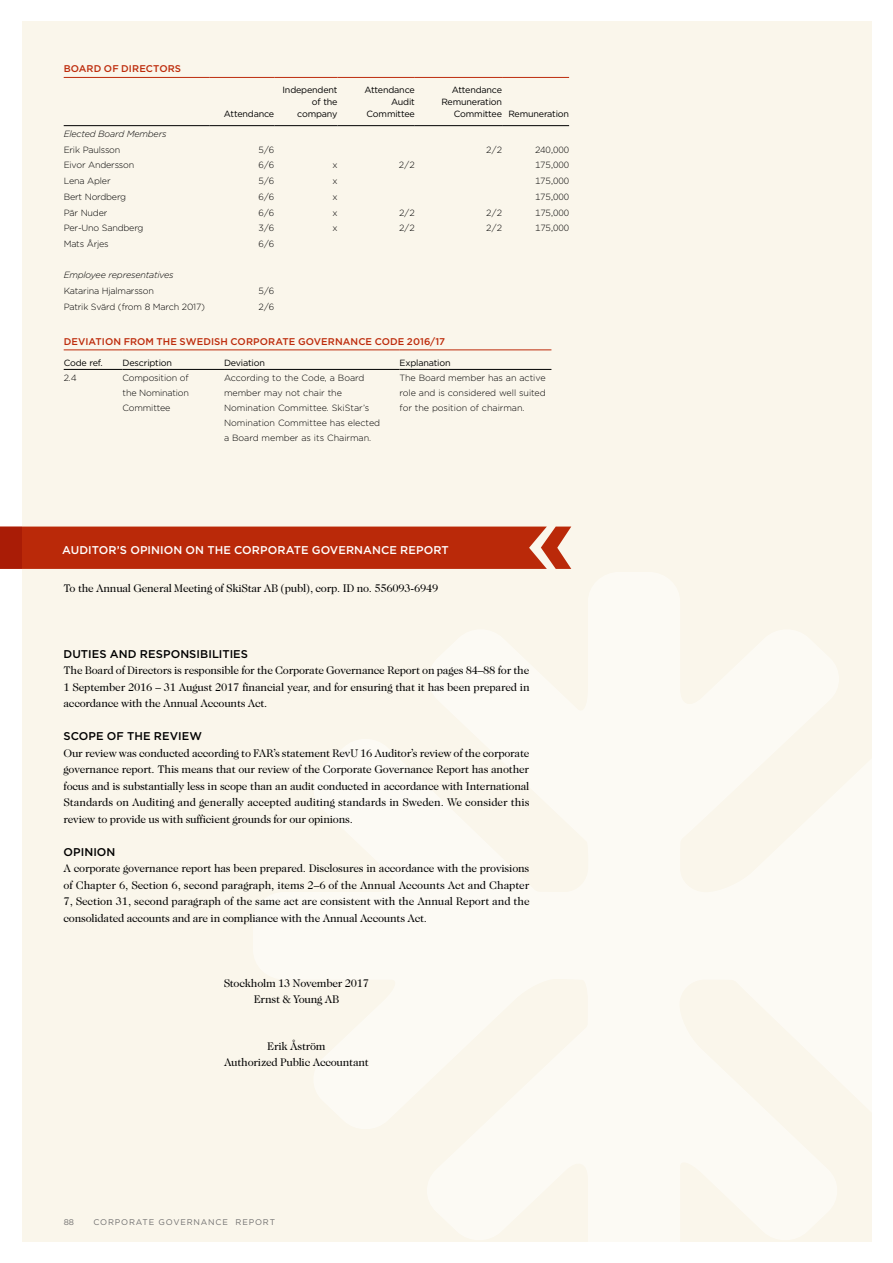
<style>
.page{position:relative;width:893px;height:1263px;background:#fff}
.page>*{position:absolute;margin:0;border:0;box-sizing:border-box;transform-origin:0 0}
.t1{font:11.25px/16.5px "Caslon 224 Std";letter-spacing:-.02em;color:#000;text-align:justify}
.t2{font:500 11.25px "Gotham";letter-spacing:.005em;color:#000}
.t3{font:500 11.25px "Gotham";letter-spacing:.005em;color:#fff}
.t4{font:500 9.75px "Gotham";letter-spacing:.01em;color:#bd2b0b}
.t5{font:300 9px/15px "Gotham";letter-spacing:-.02em;color:#000;text-align:justify}
.t6{font:9px/12px "Gotham";letter-spacing:-.02em;color:#000;text-align:right}
.t7{font:italic 300 9px "Gotham";letter-spacing:-.02em;color:#000}
.t8{font:8.25px "Gotham";letter-spacing:.1em;color:#706f6f}
</style>
<div class="page">
<div style="left:22px;top:21px;width:850px;height:1221px;background:#faf6eb"></div>
<hr style="left:64px;top:125px;width:145px;height:1px;background:#000">
<hr style="left:209px;top:125px;width:65px;height:1px;background:#000">
<hr style="left:274px;top:125px;width:63px;height:1px;background:#000">
<hr style="left:338px;top:125px;width:77px;height:1px;background:#000">
<hr style="left:415px;top:125px;width:87px;height:1px;background:#000">
<hr style="left:502px;top:125px;width:67px;height:1px;background:#000">
<hr style="left:64px;top:77px;width:145px;height:1px;background:#bd2b0b">
<hr style="left:209px;top:77px;width:65px;height:1px;background:#bd2b0b">
<hr style="left:274px;top:77px;width:63px;height:1px;background:#bd2b0b">
<hr style="left:338px;top:77px;width:77px;height:1px;background:#bd2b0b">
<hr style="left:415px;top:77px;width:87px;height:1px;background:#bd2b0b">
<hr style="left:502px;top:77px;width:67px;height:1px;background:#bd2b0b">
<hr style="left:64px;top:369px;width:59px;height:1px;background:#000">
<hr style="left:123px;top:369px;width:101px;height:1px;background:#000">
<hr style="left:224px;top:369px;width:176px;height:1px;background:#000">
<hr style="left:400px;top:369px;width:151px;height:1px;background:#000">
<hr style="left:64px;top:349px;width:59px;height:1px;background:#bd2b0b">
<hr style="left:123px;top:349px;width:101px;height:1px;background:#bd2b0b">
<hr style="left:224px;top:349px;width:176px;height:1px;background:#bd2b0b">
<hr style="left:400px;top:349px;width:151px;height:1px;background:#bd2b0b">
<svg style="left:0;top:527px;width:571px;height:42px;background:#bb2e0f"></svg>
<p class="t4" style="left:64px;top:62px;width:119px">BOARD OF DIRECTORS</p>
<p class="t6" style="left:224px;top:108px;width:52px">Attendance</p>
<p class="t6" style="left:283px;top:84px;width:56px">Independent of the company</p>
<p class="t6" style="left:364px;top:84px;width:52px">Attendance<br>Audit<br>Committee</p>
<p class="t6" style="left:452px;top:84px;width:52px">Attendance</p>
<p class="t6" style="left:441px;top:96px;width:62px">Remuneration</p>
<p class="t6" style="left:454px;top:108px;width:117px">Committee Remuneration</p>
<p class="t7" style="left:64px;top:128px;width:104px">Elected Board Members</p>
<p class="t5" style="left:64px;top:142px;width:58px">Erik Paulsson</p>
<p class="t5" style="left:258px;top:142px;width:17px">5/6</p>
<p class="t5" style="left:486px;top:142px;width:17px">2/2</p>
<p class="t5" style="left:535px;top:142px;width:36px">240,000</p>
<p class="t5" style="left:64px;top:158px;width:72px">Eivor Andersson</p>
<p class="t5" style="left:258px;top:158px;width:17px">6/6</p>
<p class="t5" style="left:332px;top:158px;width:7px">x</p>
<p class="t5" style="left:399px;top:158px;width:17px">2/2</p>
<p class="t5" style="left:535px;top:158px;width:36px">175,000</p>
<p class="t5" style="left:64px;top:173px;width:48px">Lena Apler</p>
<p class="t5" style="left:258px;top:173px;width:17px">5/6</p>
<p class="t5" style="left:332px;top:173px;width:7px">x</p>
<p class="t5" style="left:535px;top:173px;width:36px">175,000</p>
<p class="t5" style="left:64px;top:189px;width:64px">Bert Nordberg</p>
<p class="t5" style="left:258px;top:189px;width:17px">6/6</p>
<p class="t5" style="left:332px;top:189px;width:7px">x</p>
<p class="t5" style="left:535px;top:189px;width:36px">175,000</p>
<p class="t5" style="left:64px;top:205px;width:45px">Pär Nuder</p>
<p class="t5" style="left:258px;top:205px;width:17px">6/6</p>
<p class="t5" style="left:332px;top:205px;width:7px">x</p>
<p class="t5" style="left:399px;top:205px;width:17px">2/2</p>
<p class="t5" style="left:486px;top:205px;width:17px">2/2</p>
<p class="t5" style="left:535px;top:205px;width:36px">175,000</p>
<p class="t5" style="left:64px;top:220px;width:81px">Per-Uno Sandberg</p>
<p class="t5" style="left:258px;top:220px;width:17px">3/6</p>
<p class="t5" style="left:332px;top:220px;width:7px">x</p>
<p class="t5" style="left:399px;top:220px;width:17px">2/2</p>
<p class="t5" style="left:486px;top:220px;width:17px">2/2</p>
<p class="t5" style="left:535px;top:220px;width:36px">175,000</p>
<p class="t5" style="left:64px;top:236px;width:47px">Mats Årjes</p>
<p class="t5" style="left:258px;top:236px;width:17px">6/6</p>
<p class="t7" style="left:64px;top:270px;width:111px">Employee representatives</p>
<p class="t5" style="left:64px;top:283px;width:92px">Katarina Hjalmarsson</p>
<p class="t5" style="left:258px;top:283px;width:17px">5/6</p>
<p class="t5" style="left:64px;top:299px;width:143px">Patrik Svärd (from 8 March 2017)</p>
<p class="t5" style="left:258px;top:299px;width:17px">2/6</p>
<p class="t4" style="left:64px;top:335px;width:383px">DEVIATION FROM THE SWEDISH CORPORATE GOVERNANCE CODE 2016/17</p>
<p class="t6" style="left:64px;top:356px;width:41px">Code ref.</p>
<p class="t6" style="left:123px;top:356px;width:51px">Description</p>
<p class="t6" style="left:224px;top:356px;width:42px">Deviation</p>
<p class="t6" style="left:400px;top:356px;width:53px">Explanation</p>
<p class="t5" style="left:64px;top:370px;width:14px">2.4</p>
<p class="t5" style="left:123px;top:370px;width:68px">Composition of the Nomination Committee</p>
<p class="t5" style="left:224px;top:370px;width:158px;text-align:left">According to the Code, a Board member may not chair the<br>Nomination Committee. SkiStar’s<br>Nomination Committee has elected a Board member as its Chairman.</p>
<p class="t5" style="left:400px;top:370px;width:148px">The Board member has an active role and is considered well suited for the position of chairman.</p>
<p class="t3" style="left:62px;top:543px;width:388px">AUDITOR’S OPINION ON THE CORPORATE GOVERNANCE REPORT</p>
<p class="t1" style="left:64px;top:580px;width:376px">To the Annual General Meeting of SkiStar AB (publ), corp. ID no. 556093-6949</p>
<p class="t2" style="left:64px;top:646px;width:186px">DUTIES AND RESPONSIBILITIES</p>
<p class="t1" style="left:64px;top:662px;width:468px">The Board of Directors is responsible for the Corporate Governance Report on pages 84–88 for the 1 September 2016 – 31 August 2017 financial year, and for ensuring that it has been prepared in accordance with the Annual Accounts Act.</p>
<p class="t2" style="left:64px;top:729px;width:140px">SCOPE OF THE REVIEW</p>
<p class="t1" style="left:64px;top:745px;width:467px">Our review was conducted according to FAR’s statement RevU 16 Auditor’s review of the corporate governance report. This means that our review of the Corporate Governance Report has another focus and is substantially less in scope than an audit conducted in accordance with International Standards on Auditing and generally accepted auditing standards in Sweden. We consider this review to provide us with sufficient grounds for our opinions.</p>
<p class="t2" style="left:64px;top:844px;width:53px">OPINION</p>
<p class="t1" style="left:64px;top:860px;width:468px">A corporate governance report has been prepared. Disclosures in accordance with the provisions of Chapter 6, Section 6, second paragraph, items 2–6 of the Annual Accounts Act and Chapter 7, Section 31, second paragraph of the same act are consistent with the Annual Report and the consolidated accounts and are in compliance with the Annual Accounts Act.</p>
<p class="t1" style="left:224px;top:975px;width:147px;line-height:15.8px;text-align:center">Stockholm 13 November 2017<br>Ernst &amp; Young AB</p>
<p class="t1" style="left:224px;top:1038px;width:146px;line-height:15.8px;text-align:center">Erik Åström<br>Authorized Public Accountant</p>
<p class="t8" style="left:64px;top:1217px;width:12px">88</p>
<p class="t8" style="left:94px;top:1217px;width:183px">CORPORATE GOVERNANCE REPORT</p>
</div>
